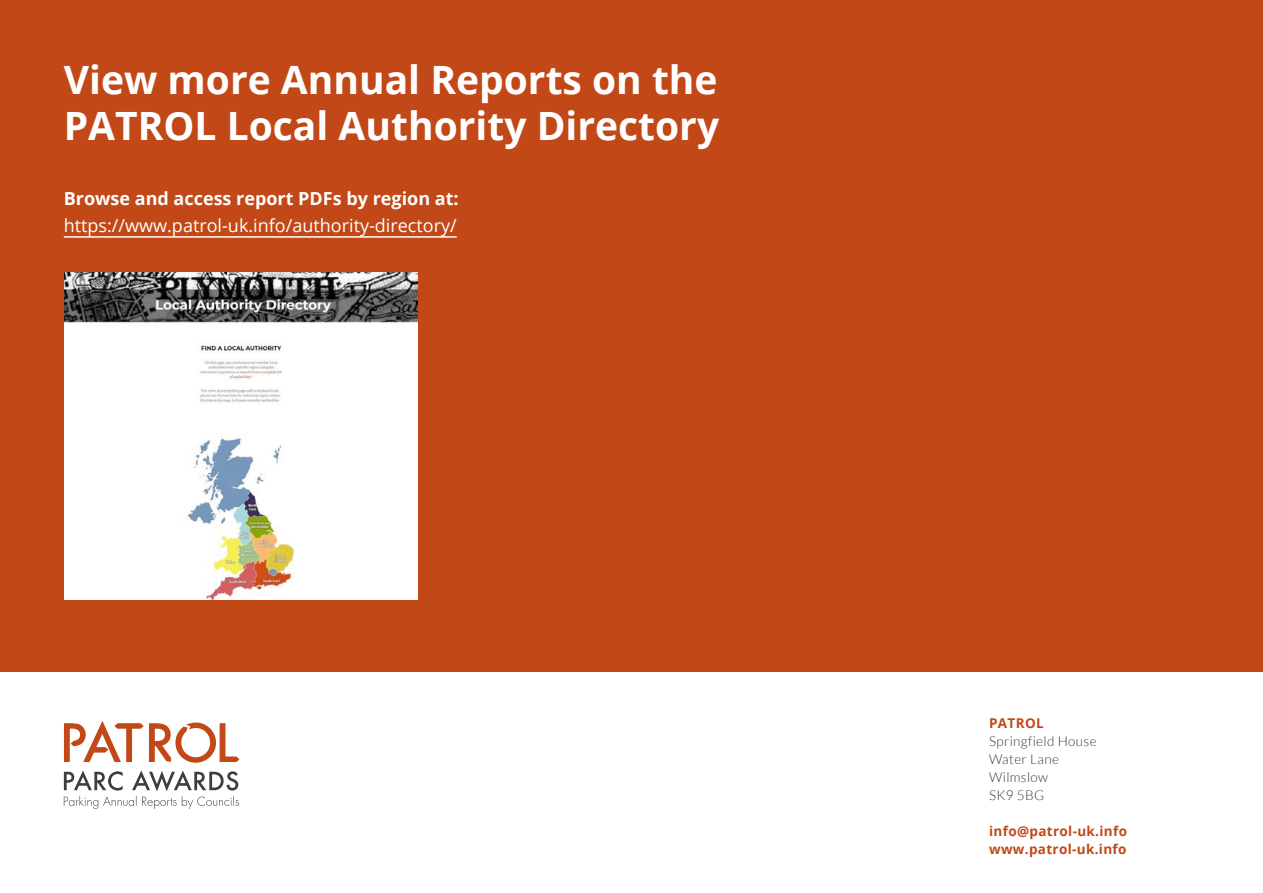
<style>
.page{position:relative;width:1263px;height:893px;background:#fff}
.page>*{position:absolute;margin:0;border:0;box-sizing:border-box;transform-origin:0 0}
.t1{font:700 39px/46.8px "Open Sans";color:#fff}
.Body_Copy{font:18px/27px "Open Sans";color:#fff}
.Total{font:700 13.5px "Open Sans";letter-spacing:.025em;color:#c24817}
.Total-2{font:300 13.5px/18px "Lato";letter-spacing:.025em;color:#393733}
.s1{font-weight:700}
</style>
<div class="page">
<div style="left:0;top:0;width:1263px;height:671px;background:#c24817"></div>
<svg style="left:64px;top:721px;width:175px;height:42px"></svg>
<svg style="left:64px;top:771px;width:175px;height:38px"></svg>
<hr style="left:64px;top:236px;width:393px;height:2px;background:#fff">
<img style="left:65px;top:272px;width:353px;height:328px">
<p class="t1" style="left:64px;top:55px;width:657px">View more Annual Reports on the<br>PATROL Local Authority Directory</p>
<p class="Body_Copy" style="left:64px;top:185px;width:396px"><span class="s1">Browse and access report PDFs by region at: </span>https://www.patrol-uk.info/authority-directory/</p>
<p class="Total" style="left:989px;top:713px;width:56px">PATROL</p>
<p class="Total-2" style="left:989px;top:732px;width:109px">Springfield House<br>Water Lane<br>Wilmslow<br>SK9 5BG</p>
<p class="Total" style="left:989px;top:821px;width:139px">info@patrol-uk.info</p>
<p class="Total" style="left:989px;top:839px;width:139px">www.patrol-uk.info</p>
</div>
